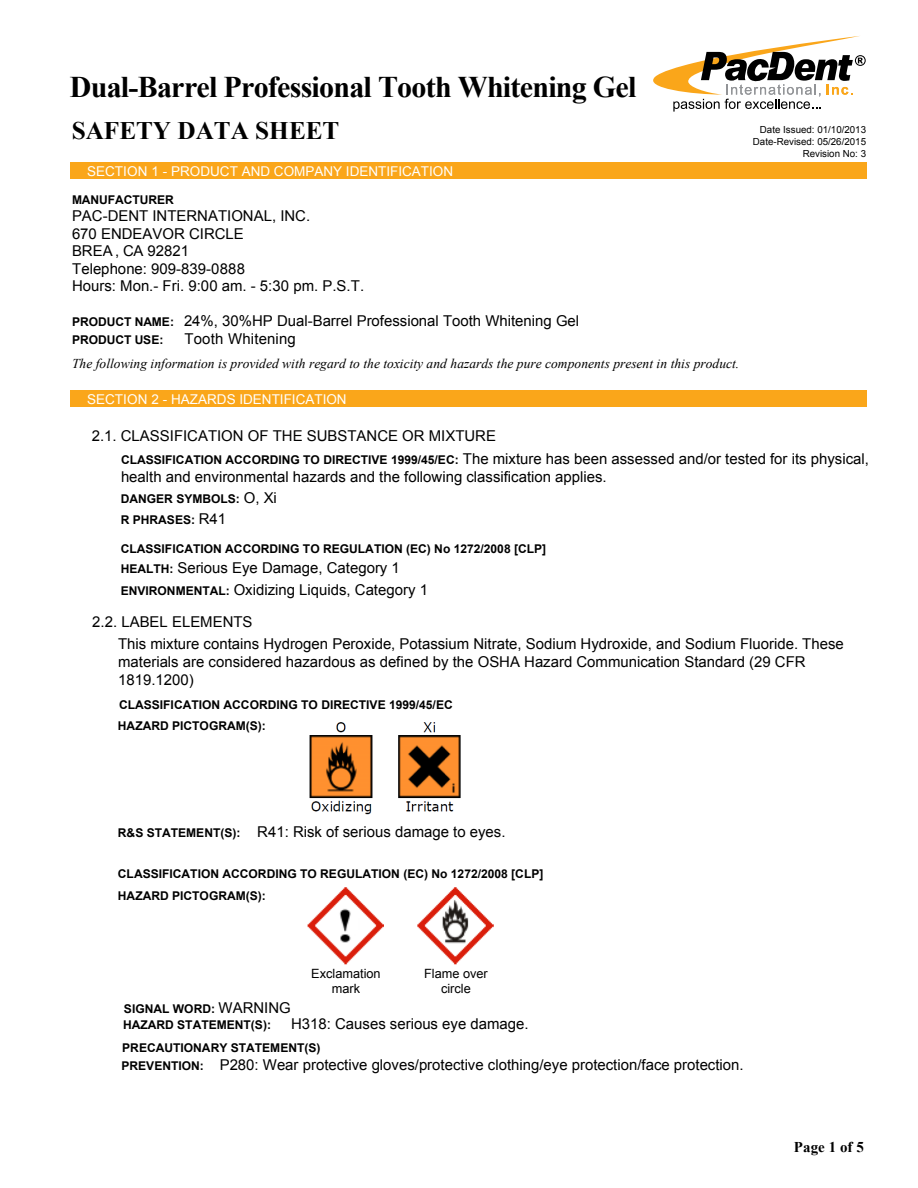
<style>
.page{position:relative;width:918px;height:1188px;background:#fff}
.page>*{position:absolute;margin:0;border:0;box-sizing:border-box;transform-origin:0 0}
.t1{font:700 30px "Times New Roman";letter-spacing:-.025em;color:#000}
.t2{font:700 25.2px "Times New Roman";color:#000}
.t3{font:15px/17.7px "Arial";color:#000}
.t4{font:700 15px "Times New Roman";letter-spacing:.005em;color:#000}
.t5{font:italic 13.5px "Times New Roman";color:#000}
.t6{font:13.5px "Arial";color:#fff}
.t7{font:12.75px/15.3px "Arial";color:#000;text-align:center}
.t8{font:700 12px/17.7px "Arial";color:#000}
.t9{font:9.75px/11.7px "Arial";color:#000;text-align:right}
.s1{font-weight:700;font-size:12px}
.s2{font-weight:400;font-size:15px}
</style>
<div class="page">
<div style="left:70px;top:162px;width:796px;height:16px;background:#faa61a"></div>
<svg style="left:653px;top:36px;width:213px;height:76px"></svg>
<div style="left:70px;top:390px;width:796px;height:16px;background:#faa61a"></div>
<img style="left:309px;top:722px;width:152px;height:93px">
<img style="left:307px;top:887px;width:187px;height:78px">
<p class="t1" style="left:70px;top:67px;width:568px">Dual-Barrel Professional Tooth Whitening Gel</p>
<p class="t2" style="left:72px;top:114px;width:269px">SAFETY DATA SHEET</p>
<p class="t6" style="left:87px;top:162px;width:368px">SECTION 1 - PRODUCT AND COMPANY IDENTIFICATION</p>
<p class="t8" style="left:72px;top:191px;width:103px">MANUFACTURER</p>
<p class="t3" style="left:72px;top:207px;width:294px">PAC-DENT INTERNATIONAL, INC.<br>670 ENDEAVOR CIRCLE<br>BREA , CA 92821<br>Telephone: 909-839-0888<br>Hours: Mon.- Fri. 9:00 am. - 5:30 pm. P.S.T.</p>
<p class="t8" style="left:72px;top:313px;width:104px">PRODUCT NAME:<br>PRODUCT USE:</p>
<p class="t3" style="left:184px;top:312px;width:397px">24%, 30%HP Dual-Barrel Professional Tooth Whitening Gel</p>
<p class="t3" style="left:184px;top:330px;width:113px">Tooth Whitening</p>
<p class="t5" style="left:72px;top:354px;width:669px">The following information is provided with regard to the toxicity and hazards the pure components present in this product.</p>
<p class="t6" style="left:87px;top:390px;width:261px">SECTION 2 - HAZARDS IDENTIFICATION</p>
<p class="t3" style="left:92px;top:427px;width:406px">2.1. CLASSIFICATION OF THE SUBSTANCE OR MIXTURE</p>
<p class="t9" style="left:753px;top:124px;width:115px">Date Issued: 01/10/2013<br>Date-Revised: 05/26/2015<br>Revision No: 3</p>
<p class="t3" style="left:121px;top:450px;width:749px"><span class="s1">CLASSIFICATION ACCORDING TO DIRECTIVE 1999/45/EC:</span> The mixture has been assessed and/or tested for its physical, health and environmental hazards and the following classification applies.</p>
<p class="t8" style="left:121px;top:488px;width:158px;line-height:21.6px">DANGER SYMBOLS: <span class="s2">O, Xi<br></span>R PHRASES: <span class="s2">R41</span></p>
<p class="t8" style="left:121px;top:540px;width:427px">CLASSIFICATION ACCORDING TO REGULATION (EC) No 1272/2008 [CLP]</p>
<p class="t3" style="left:121px;top:557px;width:309px;line-height:21.6px"><span class="s1">HEALTH:</span> Serious Eye Damage, Category 1<br><span class="s1">ENVIRONMENTAL:</span> Oxidizing Liquids, Category 1</p>
<p class="t3" style="left:118px;top:612px;width:727px;line-height:21.6px;text-indent:-26px">2.2. LABEL ELEMENTS<br>This mixture contains Hydrogen Peroxide, Potassium Nitrate, Sodium Hydroxide, and Sodium Fluoride. These</p>
<p class="t3" style="left:118px;top:653px;width:689px">materials are considered hazardous as defined by the OSHA Hazard Communication Standard (29 CFR<br>1819.1200)</p>
<p class="t8" style="left:118px;top:694px;width:336px;line-height:21.9px">CLASSIFICATION ACCORDING TO DIRECTIVE 1999/45/EC<br>HAZARD PICTOGRAM(S):</p>
<p class="t3" style="left:118px;top:823px;width:389px"><span class="s1">R&amp;S STATEMENT(S):</span> R41: Risk of serious damage to eyes.</p>
<p class="t8" style="left:118px;top:865px;width:427px">CLASSIFICATION ACCORDING TO REGULATION (EC) No 1272/2008 [CLP]</p>
<p class="t8" style="left:118px;top:888px;width:150px">HAZARD PICTOGRAM(S):</p>
<p class="t7" style="left:311px;top:966px;width:71px">Exclamation mark</p>
<p class="t7" style="left:424px;top:966px;width:65px">Flame over circle</p>
<p class="t8" style="left:123px;top:1000px;width:169px;line-height:16.5px">SIGNAL WORD: <span class="s2">WARNING<br></span>HAZARD STATEMENT(S):</p>
<p class="t3" style="left:291px;top:1015px;width:239px">H318: Causes serious eye damage.</p>
<p class="t8" style="left:122px;top:1040px;width:200px">PRECAUTIONARY STATEMENT(S)</p>
<p class="t3" style="left:122px;top:1056px;width:624px"><span class="s1">PREVENTION:</span> P280: Wear protective gloves/protective clothing/eye protection/face protection.</p>
<p class="t4" style="left:794px;top:1137px;width:71px">Page 1 of 5</p>
</div>
